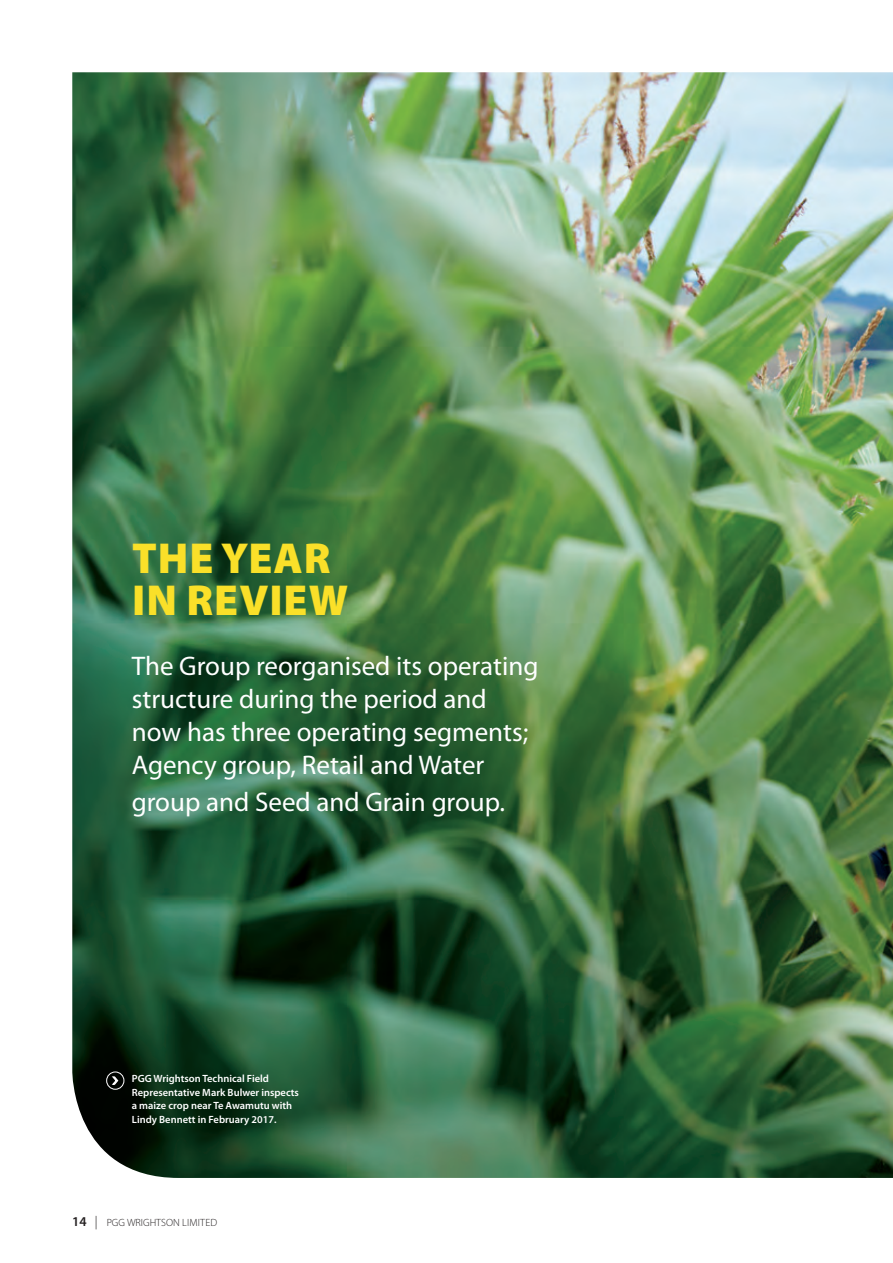
<style>
.page{position:relative;width:893px;height:1263px;background:#fff}
.page>*{position:absolute;margin:0;border:0;box-sizing:border-box;transform-origin:0 0}
.Title_Heavy{font:900 43.5px/42px "Myriad Pro";letter-spacing:.02em;color:#fae029}
.Intro_Text{font:27px/33px "Myriad Pro";color:#fff}
.t1{font:600 10.5px/13.5px "Myriad Pro";color:#fff}
.t2{font:300 10.5px "Myriad Pro";color:#231f20}
.s1{font-weight:600;font-size:13.5px}
.s2{font-size:13.5px}
</style>
<div class="page">
<img style="left:72px;top:72px;width:821px;height:1106px">
<div style="left:106px;top:1071px;width:18px;height:18px;border:1px solid #fff;border-radius:50%"></div>
<svg style="left:111px;top:1076px;width:8px;height:9px"></svg>
<p class="Title_Heavy" style="left:132px;top:535px;width:217px">THE YEAR<br>IN REVIEW</p>
<p class="Intro_Text" style="left:132px;top:649px;width:408px">The Group reorganised its operating structure during the period and now has three operating segments; Agency group, Retail and Water</p>
<p class="Intro_Text" style="left:132px;top:785px;width:375px">group and Seed and Grain group.</p>
<p class="t1" style="left:132px;top:1071px;width:169px">PGG Wrightson Technical Field Representative Mark Bulwer inspects a maize crop near Te Awamutu with Lindy Bennett in February 2017.</p>
<p class="t2" style="left:72px;top:1216px;width:147px"><span class="s1">14</span> <span class="s2">|</span> PGG WRIGHTSON LIMITED</p>
</div>
